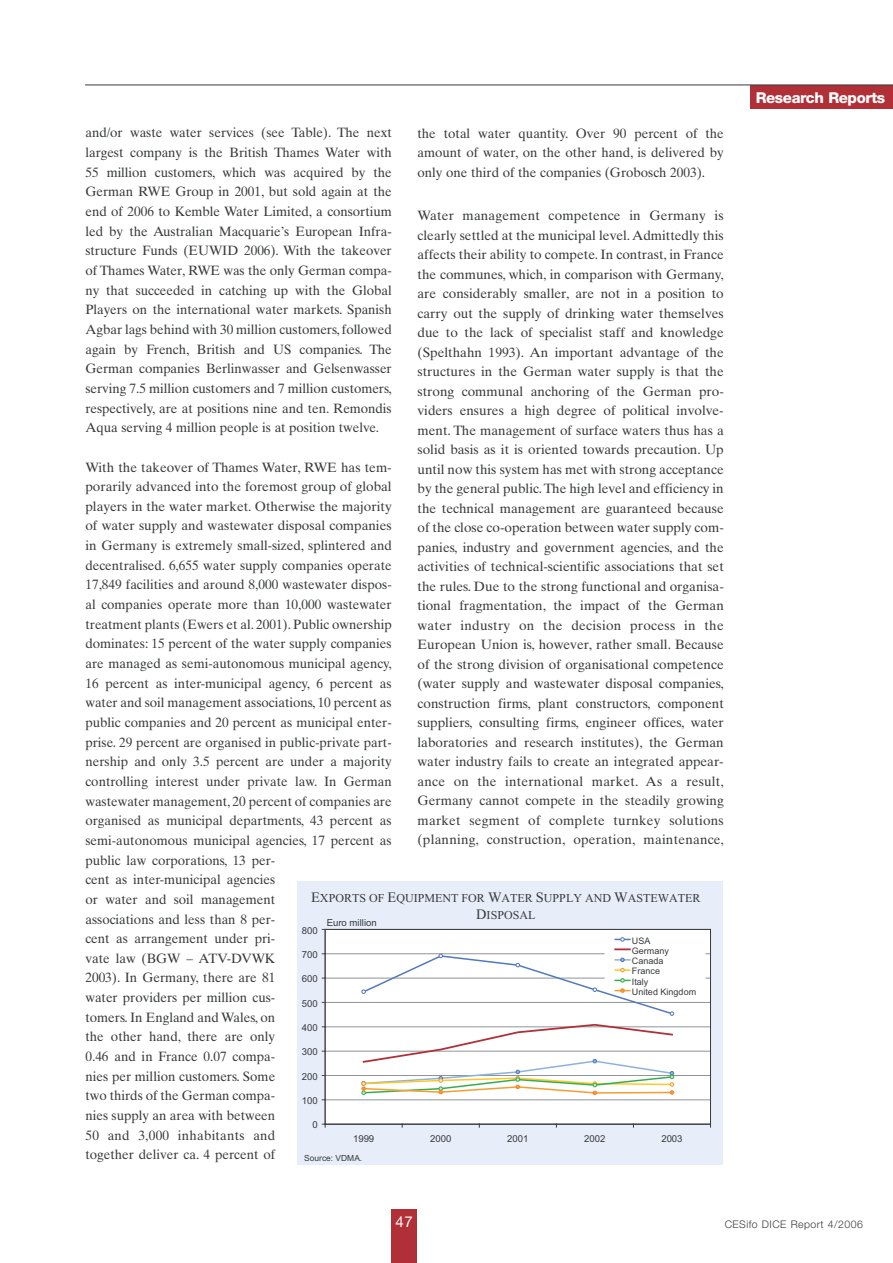
<style>
.page{position:relative;width:893px;height:1263px;background:#fff}
.page>*{position:absolute;margin:0;border:0;box-sizing:border-box;transform-origin:0 0}
.t1{font:800 15px "Helvetica Neue LT Std";letter-spacing:-.025em;color:#fff}
.t2{font:15px "Helvetica Neue LT Std";color:#fff}
.t3{font:13.5px/19.6px "Times Ten";color:#383a3b;text-align:justify}
.t4{font:12px/17.4px "Times New Roman";color:#383a3b;text-align:center}
.t5{font:300 10.5px "Helvetica Neue";letter-spacing:.045em;color:#383a3b}
.t6{font:9.6px "Arial";color:#383a3b}
.t7{font:9px/10.2px "Arial";letter-spacing:.005em;color:#383a3b}
.t8{font:8.4px "Arial";color:#383a3b}
.s1{font-size:14.4px}
</style>
<div class="page">
<div style="left:391px;top:1209px;width:26px;height:54px;background:#b13037"></div>
<div style="left:750px;top:85px;width:142px;height:24px;background:#b13037"></div>
<hr style="left:85px;top:85px;width:807px;height:1px;background:#383a3b">
<div style="left:298px;top:881px;width:425px;height:284px;background:#e7edf9"></div>
<div style="left:325px;top:929px;width:385px;height:195px;background:#fff"></div>
<hr style="left:325px;top:1100px;width:385px;height:1px;background:#909498">
<hr style="left:325px;top:1075px;width:385px;height:1px;background:#909498">
<hr style="left:325px;top:1051px;width:385px;height:1px;background:#909498">
<hr style="left:325px;top:1027px;width:385px;height:1px;background:#909498">
<hr style="left:325px;top:1002px;width:385px;height:1px;background:#909498">
<hr style="left:325px;top:978px;width:385px;height:1px;background:#909498">
<hr style="left:325px;top:953px;width:385px;height:1px;background:#909498">
<div style="left:325px;top:929px;width:385px;height:195px;border:1px solid #383a3b"></div>
<hr style="left:325px;top:929px;width:1px;height:195px;background:#4b494a">
<hr style="left:325px;top:1124px;width:385px;height:1px;background:#383a3b">
<svg style="left:361px;top:1024px;width:313px;height:71px"></svg>
<svg style="left:615px;top:937px;width:14px;height:4px"></svg>
<svg style="left:361px;top:948px;width:313px;height:68px"></svg>
<p class="t3" style="left:85px;top:124px;width:308px">and/or waste water services (see Table). The next largest company is the British Thames Water with 55 million customers, which was acquired by the German RWE Group in 2001, but sold again at the end of 2006 to Kemble Water Limited, a consortium led by the Australian Macquarie’s European Infra&shy;structure Funds (EUWID 2006). With the takeover of Thames Water, RWE was the only German compa&shy;ny that succeeded in catching up with the Global Players on the international water markets. Spanish Agbar lags behind with 30 million customers, followed again by French, British and US companies. The German companies Berlinwasser and Gelsenwasser serving 7.5 million customers and 7 million customers, respectively, are at positions nine and ten. Remondis Aqua serving 4 million people is at position twelve.</p>
<p class="t3" style="left:85px;top:458px;width:308px;text-align:left">With the takeover of Thames Water, RWE has tem&shy;porarily advanced into the foremost group of global players in the water market. Otherwise the majority of water supply and wastewater disposal companies in Germany is extremely small-sized, splintered and decentralised. 6,655 water supply companies operate 17,849 facilities and around 8,000 wastewater dispos&shy;al companies operate more than 10,000 wastewater treatment plants (Ewers et al. 2001). Public ownership dominates: 15 percent of the water supply companies are managed as semi-autonomous municipal agency, 16 percent as inter-municipal agency, 6 percent as water and soil management associations, 10 percent as public companies and 20 percent as municipal enter&shy;prise. 29 percent are organised in public-private part&shy;nership and only 3.5 percent are under a majority controlling interest under private law. In German wastewater management, 20 percent of companies are organised as municipal departments, 43 percent as semi-autonomous municipal agencies, 17 percent as public law corporations, 13 per-<br>cent as inter-municipal agencies<br>or water and soil management<br>associations and less than 8 per-<br>cent as arrangement under pri-<br>vate law (BGW – ATV-DVWK<br>2003). In Germany, there are 81<br>water providers per million cus-<br>tomers. In England and Wales, on<br>the other hand, there are only<br>0.46 and in France 0.07 compa-<br>nies per million customers. Some<br>two thirds of the German compa-<br>nies supply an area with between<br>50 and 3,000 inhabitants and<br>together deliver ca. 4 percent of</p>
<p class="t3" style="left:417px;top:124px;width:308px">the total water quantity. Over 90 percent of the amount of water, on the other hand, is delivered by only one third of the companies (Grobosch 2003).</p>
<p class="t3" style="left:417px;top:207px;width:308px">Water management competence in Germany is clearly settled at the municipal level. Admittedly this affects their ability to compete. In contrast, in France the communes, which, in comparison with Germany, are considerably smaller, are not in a position to carry out the supply of drinking water themselves due to the lack of specialist staff and knowledge (Spelthahn 1993). An important advantage of the structures in the German water supply is that the strong communal anchoring of the German pro&shy;viders ensures a high degree of political involve&shy;ment. The management of surface waters thus has a solid basis as it is oriented towards precaution. Up until now this system has met with strong acceptance by the general public.The high level and efficiency in the technical management are guaranteed because of the close co-operation between water supply com&shy;panies, industry and government agencies, and the activities of technical-scientific associations that set the rules. Due to the strong functional and organisa&shy;tional fragmentation, the impact of the German water industry on the decision process in the European Union is, however, rather small. Because of the strong division of organisational competence (water supply and wastewater disposal companies, construction firms, plant constructors, component suppliers, consulting firms, engineer offices, water laboratories and research institutes), the German water industry fails to create an integrated appear&shy;ance on the international market. As a result, Germany cannot compete in the steadily growing market segment of complete turnkey solutions (planning, construction, operation, maintenance,</p>
<p class="t4" style="left:311px;top:890px;width:391px"><span class="s1">E</span>XPORTS OF <span class="s1">E</span>QUIPMENT FOR <span class="s1">W</span>ATER <span class="s1">S</span>UPPLY AND <span class="s1">W</span>ASTEWATER<br><span class="s1">D</span>ISPOSAL</p>
<p class="t6" style="left:326px;top:917px;width:52px">Euro million</p>
<p class="t6" style="left:302px;top:925px;width:17px">800</p>
<p class="t7" style="left:632px;top:936px;width:66px">USA<br>Germany<br>Canada<br>France<br>Italy<br>United Kingdom</p>
<p class="t6" style="left:302px;top:949px;width:17px">700</p>
<p class="t6" style="left:302px;top:973px;width:17px">600</p>
<p class="t6" style="left:302px;top:998px;width:17px">500</p>
<p class="t6" style="left:302px;top:1022px;width:17px">400</p>
<p class="t6" style="left:302px;top:1046px;width:17px">300</p>
<p class="t6" style="left:302px;top:1071px;width:17px">200</p>
<p class="t6" style="left:302px;top:1095px;width:17px">100</p>
<p class="t6" style="left:312px;top:1119px;width:7px">0</p>
<p class="t6" style="left:353px;top:1133px;width:23px">1999</p>
<p class="t6" style="left:430px;top:1133px;width:23px">2000</p>
<p class="t6" style="left:507px;top:1133px;width:23px">2001</p>
<p class="t6" style="left:584px;top:1133px;width:23px">2002</p>
<p class="t6" style="left:661px;top:1133px;width:23px">2003</p>
<p class="t8" style="left:304px;top:1153px;width:60px">Source: VDMA.</p>
<p class="t1" style="left:755px;top:92px;width:131px">Research Reports</p>
<p class="t2" style="left:395px;top:1216px;width:19px">47</p>
<p class="t5" style="left:724px;top:1221px;width:140px">CESifo DICE Report 4/2006</p>
</div>
